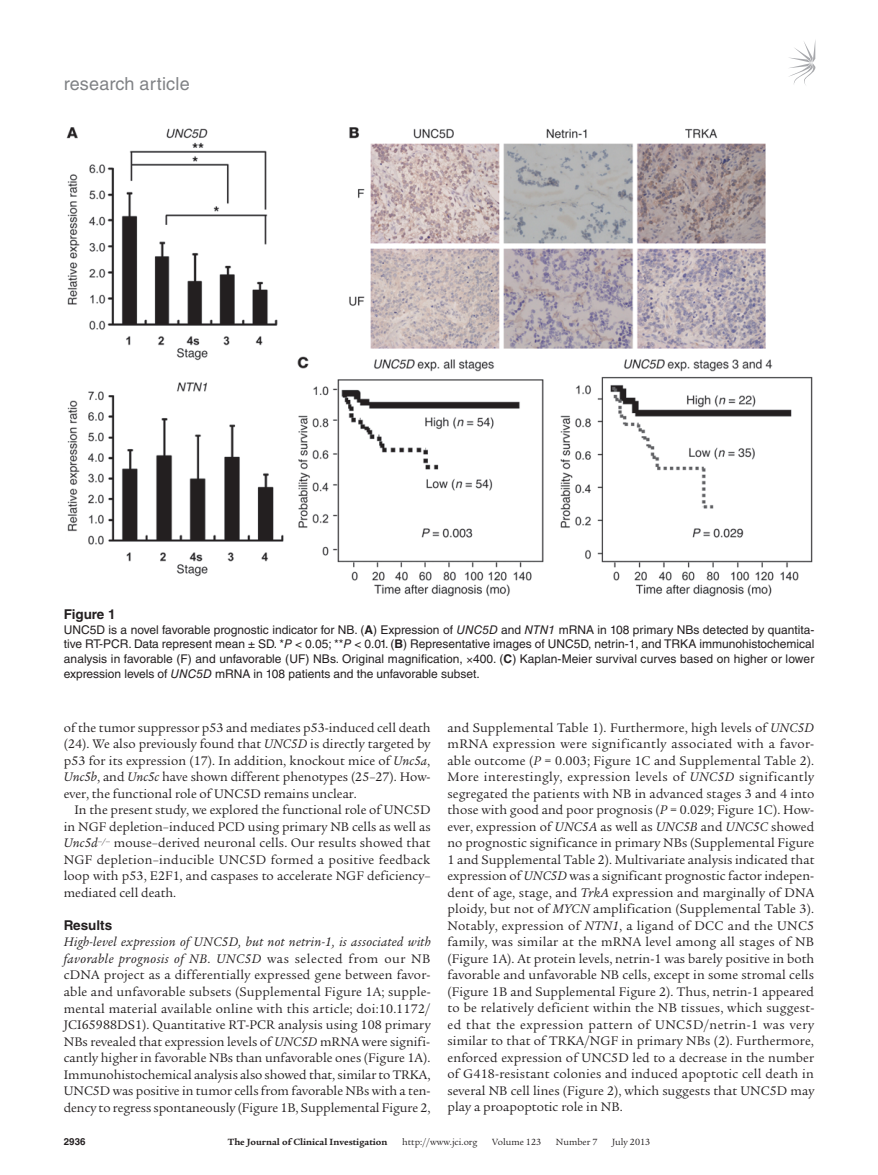
<style>
.page{position:relative;width:878px;height:1175px;background:#fff}
.page>*{position:absolute;margin:0;border:0;box-sizing:border-box;transform-origin:0 0}
.t1{font:18px "Helvetica LT Std";letter-spacing:.01em;color:#808285}
.t2{font:13.5px/16.5px "Legacy Serif Std";color:#231f20;text-align:justify}
.t3{font:700 13.5px "Helvetica LT Std";color:#231f20}
.t4{font:12px/14.7px "Helvetica LT Std";color:#231f20;text-align:justify}
.t5{font:9.75px "Legacy Serif Std";color:#231f20}
.t6{font:700 9.75px "Legacy Serif Std";color:#231f20}
.t7{font:700 9.75px "Helvetica LT Std";color:#231f20}
.s1{font-weight:700}
.s2{font-style:italic}
</style>
<div class="page">
<svg style="left:789px;top:42px;width:26px;height:43px"></svg>
<img style="left:66px;top:127px;width:747px;height:470px">
<h1 class="t1" style="left:64px;top:73px;width:127px">research article</h1>
<p class="t3" style="left:64px;top:606px;width:53px">Figure 1</p>
<p class="t4" style="left:64px;top:622px;width:752px">UNC5D is a novel favorable prognostic indicator for NB. (<span class="s1">A</span>) Expression of <span class="s2">UNC5D</span> and <span class="s2">NTN1</span> mRNA in 108 primary NBs detected by quantita&shy;tive RT-PCR. Data represent mean ± SD. *<span class="s2">P</span> &lt; 0.05; **<span class="s2">P</span> &lt; 0.01. (<span class="s1">B</span>) Representative images of UNC5D, netrin-1, and TRKA immunohistochemical analysis in favorable (F) and unfavorable (UF) NBs. Original magnification, 400. (<span class="s1">C</span>) Kaplan-Meier survival curves based on higher or lower expression levels of <span class="s2">UNC5D</span> mRNA in 108 patients and the unfavorable subset.</p>
<p class="t2" style="left:64px;top:719px;width:368px">of the tumor suppressor p53 and mediates p53-induced cell death (24). We also previously found that <span class="s2">UNC5D</span> is directly targeted by p53 for its expression (17). In addition, knockout mice of <span class="s2">Unc5a</span>, <span class="s2">Unc5b</span>, and <span class="s2">Unc5c</span> have shown different phenotypes (25–27). How&shy;ever, the functional role of UNC5D remains unclear.</p>
<p class="t2" style="left:64px;top:802px;width:368px;text-indent:11px">In the present study, we explored the functional role of UNC5D in NGF depletion–induced PCD using primary NB cells as well as <span class="s2">Unc5d</span><sup>–/–</sup> mouse–derived neuronal cells. Our results showed that NGF depletion–inducible UNC5D formed a positive feedback loop with p53, E2F1, and caspases to accelerate NGF deficiency– mediated cell death.</p>
<p class="t3" style="left:64px;top:917px;width:50px">Results</p>
<p class="t2" style="left:64px;top:934px;width:368px"><span class="s2">High-level expression of UNC5D, but not netrin-1, is associated with favorable prognosis of NB</span>. <span class="s2">UNC5D</span> was selected from our NB cDNA project as a differentially expressed gene between favor&shy;able and unfavorable subsets (Supplemental Figure 1A; supple&shy;mental material available online with this article; doi:10.1172/ JCI65988DS1). Quantitative RT-PCR analysis using 108 primary NBs revealed that expression levels of <span class="s2">UNC5D</span> mRNA were signifi&shy;cantly higher in favorable NBs than unfavorable ones (Figure 1A).<br>Immunohistochemical analysis also showed that, similar to TRKA, UNC5D was positive in tumor cells from favorable NBs with a ten&shy;dency to regress spontaneously (Figure 1B, Supplemental Figure 2,</p>
<p class="t2" style="left:447px;top:719px;width:368px">and Supplemental Table 1). Furthermore, high levels of <span class="s2">UNC5D </span>mRNA expression were significantly associated with a favor&shy;able outcome (<span class="s2">P</span> = 0.003; Figure 1C and Supplemental Table 2).<br>More interestingly, expression levels of <span class="s2">UNC5D</span> significantly segregated the patients with NB in advanced stages 3 and 4 into those with good and poor prognosis (<span class="s2">P</span> = 0.029; Figure 1C). How&shy;ever, expression of <span class="s2">UNC5A</span> as well as <span class="s2">UNC5B</span> and <span class="s2">UNC5C</span> showed no prognostic significance in primary NBs (Supplemental Figure 1 and Supplemental Table 2). Multivariate analysis indicated that expression of <span class="s2">UNC5D</span> was a significant prognostic factor indepen&shy;dent of age, stage, and <span class="s2">TrkA</span> expression and marginally of DNA ploidy, but not of <span class="s2">MYCN</span> amplification (Supplemental Table 3).<br>Notably, expression of <span class="s2">NTN1</span>, a ligand of DCC and the UNC5 family, was similar at the mRNA level among all stages of NB (Figure 1A). At protein levels, netrin-1 was barely positive in both favorable and unfavorable NB cells, except in some stromal cells (Figure 1B and Supplemental Figure 2). Thus, netrin-1 appeared to be relatively deficient within the NB tissues, which suggest&shy;ed that the expression pattern of UNC5D/netrin-1 was very similar to that of TRKA/NGF in primary NBs (2). Furthermore, enforced expression of UNC5D led to a decrease in the number of G418-resistant colonies and induced apoptotic cell death in several NB cell lines (Figure 2), which suggests that UNC5D may play a proapoptotic role in NB.</p>
<p class="t7" style="left:64px;top:1135px;width:23px">2936</p>
<p class="t6" style="left:228px;top:1135px;width:161px">The Journal of Clinical Investigation</p>
<p class="t5" style="left:402px;top:1136px;width:77px">http://www.jci.org</p>
<p class="t5" style="left:492px;top:1136px;width:50px">Volume 123</p>
<p class="t5" style="left:556px;top:1136px;width:43px">Number 7</p>
<p class="t5" style="left:612px;top:1136px;width:40px">July 2013</p>
</div>
